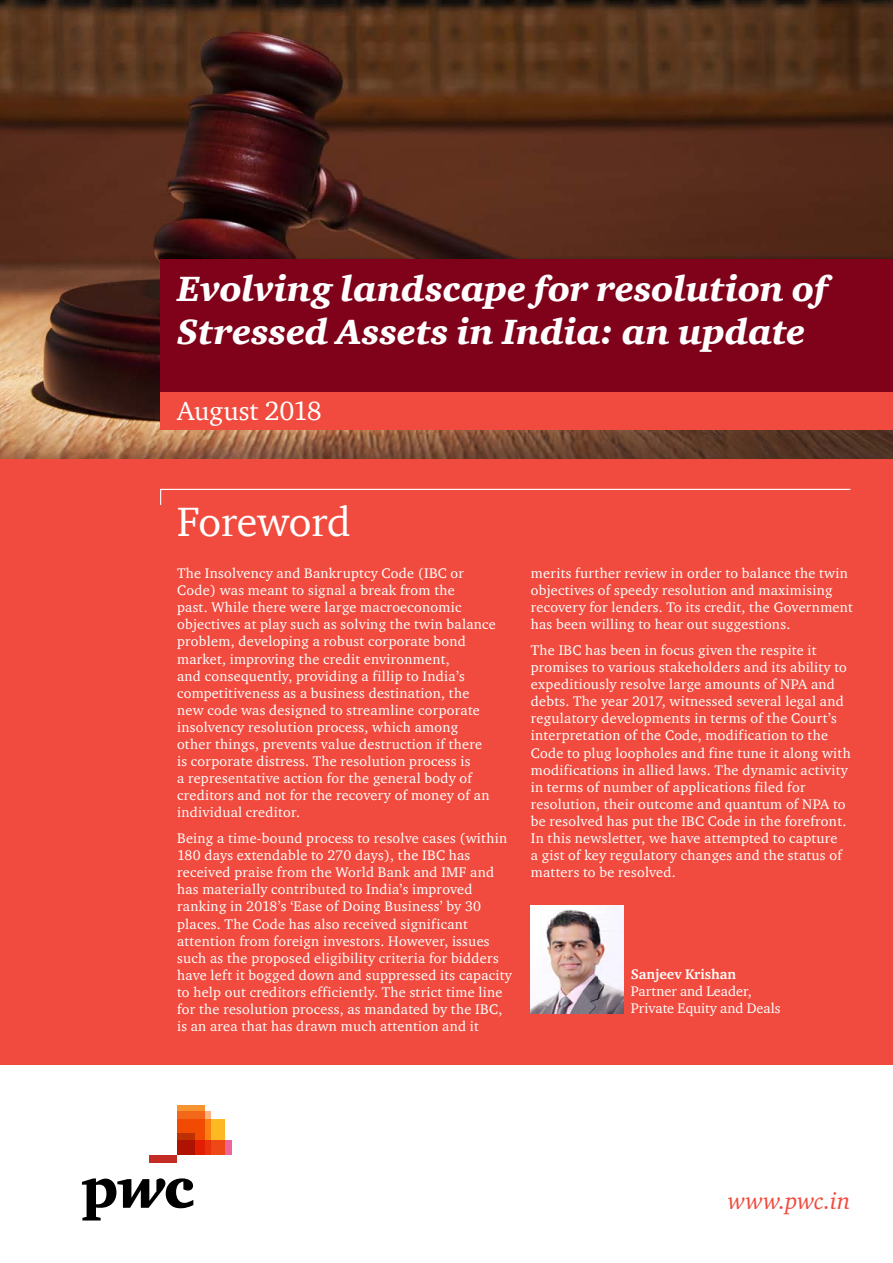
<style>
.page{position:relative;width:893px;height:1263px;background:#fff}
.page>*{position:absolute;margin:0;border:0;box-sizing:border-box;transform-origin:0 0}
.t1{font:42px "ITC Charter Com";letter-spacing:-.005em;color:#fff}
.t2{font:italic 900 36px/43.2px "ITC Charter Com";color:#fff}
.t3{font:27px "ITC Charter Com";letter-spacing:-.01em;color:#fff}
.t4{font:italic 24px "ITC Charter Com";letter-spacing:.005em;color:#f04b3e}
.t5{font:14.25px/17.1px "ITC Charter Com";letter-spacing:.02em;color:#fff}
.t6{font:14.25px/17.1px "ITC Charter Com";color:#fff}
.t7{font:700 14.25px "ITC Charter Com";color:#fff}
</style>
<div class="page">
<div style="left:0;top:458px;width:893px;height:607px;background:#f04b3e"></div>
<img style="left:0;top:0;width:893px;height:458px">
<div style="left:160px;top:260px;width:733px;height:170px;background:#80021a"></div>
<div style="left:160px;top:392px;width:733px;height:38px;background:#f04b3e"></div>
<div style="left:177px;top:1120px;width:48px;height:35px;background:#fdb924"></div>
<svg style="left:211px;top:1141px;width:21px;height:14px"></svg>
<svg style="left:205px;top:1111px;width:6px;height:44px"></svg>
<svg style="left:177px;top:1106px;width:28px;height:49px"></svg>
<svg style="left:177px;top:1134px;width:18px;height:21px"></svg>
<div style="left:149px;top:1155px;width:28px;height:7px;background:#c22c25"></div>
<svg style="left:82px;top:1178px;width:111px;height:42px"></svg>
<svg style="left:160px;top:488px;width:691px;height:17px"></svg>
<img style="left:531px;top:905px;width:92px;height:108px">
<h2 class="t2" style="left:177px;top:266px;width:652px">Evolving landscape for resolution of<br>Stressed Assets in India: an update</h2>
<h3 class="t3" style="left:177px;top:394px;width:146px">August 2018</h3>
<h1 class="t1" style="left:177px;top:496px;width:175px">Foreword</h1>
<p class="t5" style="left:177px;top:564px;width:320px">The Insolvency and Bankruptcy Code (IBC or Code) was meant to signal a break from the<br>past. While there were large macroeconomic objectives at play such as solving the twin balance problem, developing a robust corporate bond market, improving the credit environment,<br>and consequently, providing a fillip to India’s competitiveness as a business destination, the new code was designed to streamline corporate insolvency resolution process, which among other things, prevents value destruction if there<br>is corporate distress. The resolution process is<br>a representative action for the general body of creditors and not for the recovery of money of an individual creditor.</p>
<p class="t5" style="left:177px;top:829px;width:336px">Being a time-bound process to resolve cases (within 180 days extendable to 270 days), the IBC has received praise from the World Bank and IMF and has materially contributed to India’s improved ranking in 2018’s ‘Ease of Doing Business’ by 30 places. The Code has also received significant attention from foreign investors. However, issues such as the proposed eligibility criteria for bidders have left it bogged down and suppressed its capacity to help out creditors efficiently. The strict time line for the resolution process, as mandated by the IBC, is an area that has drawn much attention and it</p>
<p class="t5" style="left:531px;top:564px;width:324px">merits further review in order to balance the twin objectives of speedy resolution and maximising recovery for lenders. To its credit, the Government has been willing to hear out suggestions.</p>
<p class="t5" style="left:531px;top:641px;width:322px">The IBC has been in focus given the respite it promises to various stakeholders and its ability to expeditiously resolve large amounts of NPA and debts. The year 2017, witnessed several legal and regulatory developments in terms of the Court’s interpretation of the Code, modification to the Code to plug loopholes and fine tune it along with modifications in allied laws. The dynamic activity in terms of number of applications filed for resolution, their outcome and quantum of NPA to be resolved has put the IBC Code in the forefront.<br>In this newsletter, we have attempted to capture<br>a gist of key regulatory changes and the status of matters to be resolved.</p>
<p class="t7" style="left:631px;top:965px;width:107px">Sanjeev Krishan</p>
<p class="t6" style="left:631px;top:982px;width:151px">Partner and Leader,<br>Private Equity and Deals</p>
<h3 class="t4" style="left:728px;top:1186px;width:124px">www.pwc.in</h3>
</div>
